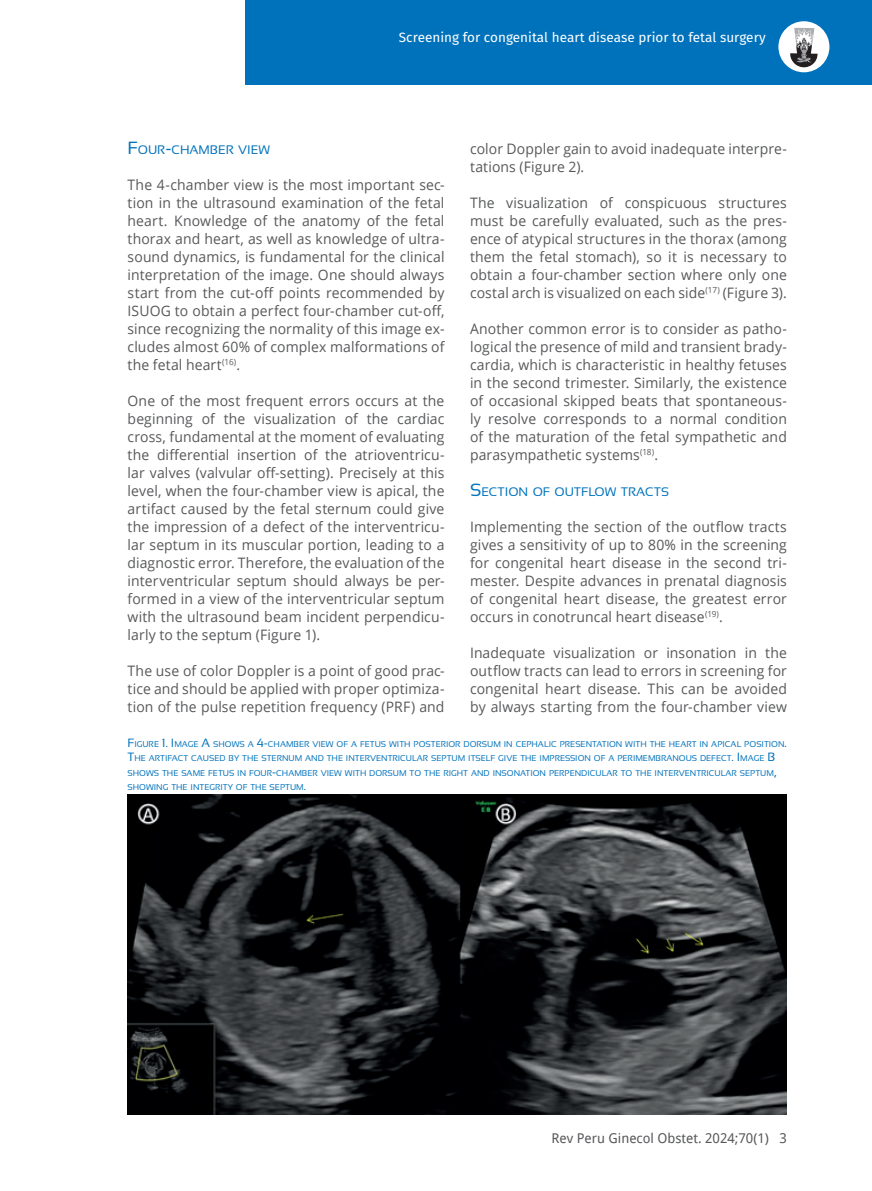
<style>
.page{position:relative;width:872px;height:1191px;background:#fff}
.page>*{position:absolute;margin:0;border:0;box-sizing:border-box;transform-origin:0 0}
.t1{font:14.4px/18px "Open Sans";letter-spacing:.01em;color:#57585a;text-align:justify}
.t2{font:13.5px "Fira Sans";color:#fff}
.t3{font:13.5px "Droid Sans";color:#57585a}
.t4{font:12.3px "Sansation";color:#0072bc}
.t5{font:8.4px/14.4px "Sansation";color:#0072bc}
.s1{font-size:17.7px}
.s2{font-size:12px}
</style>
<div class="page">
<div style="left:246px;top:0;width:626px;height:85px;background:#0072bc"></div>
<div style="left:778px;top:21px;width:51px;height:51px;background:#fff;border-radius:50%"></div>
<svg style="left:790px;top:28px;width:28px;height:40px"></svg>
<img style="left:128px;top:794px;width:659px;height:320px">
<p class="t2" style="left:399px;top:28px;width:368px">Screening for congenital heart disease prior to fetal surgery</p>
<p class="t4" style="left:128px;top:143px;width:144px"><span class="s1">F</span>OUR<span class="s1">-</span>CHAMBER VIEW</p>
<p class="t1" style="left:128px;top:175px;width:318px">The 4-chamber view is the most important sec&shy;tion in the ultrasound examination of the fetal heart. Knowledge of the anatomy of the fetal thorax and heart, as well as knowledge of ultra&shy;sound dynamics, is fundamental for the clinical interpretation of the image. One should always start from the cut-off points recommended by ISUOG to obtain a perfect four-chamber cut-off, since recognizing the normality of this image ex&shy;cludes almost 60% of complex malformations of the fetal heart<sup>(16)</sup>.</p>
<p class="t1" style="left:128px;top:391px;width:318px">One of the most frequent errors occurs at the beginning of the visualization of the cardiac cross, fundamental at the moment of evaluating the differential insertion of the atrioventricu&shy;lar valves (valvular off-setting). Precisely at this level, when the four-chamber view is apical, the artifact caused by the fetal sternum could give the impression of a defect of the interventricu&shy;lar septum in its muscular portion, leading to a diagnostic error. Therefore, the evaluation of the interventricular septum should always be per&shy;formed in a view of the interventricular septum with the ultrasound beam incident perpendicu&shy;larly to the septum (Figure 1).</p>
<p class="t1" style="left:128px;top:661px;width:318px">The use of color Doppler is a point of good prac&shy;tice and should be applied with proper optimiza&shy;tion of the pulse repetition frequency (PRF) and</p>
<p class="t1" style="left:470px;top:139px;width:318px">color Doppler gain to avoid inadequate interpre&shy;tations (Figure 2).</p>
<p class="t1" style="left:470px;top:193px;width:318px">The visualization of conspicuous structures must be carefully evaluated, such as the pres&shy;ence of atypical structures in the thorax (among them the fetal stomach), so it is necessary to obtain a four-chamber section where only one costal arch is visualized on each side<sup>(17)</sup> (Figure 3).</p>
<p class="t1" style="left:470px;top:319px;width:318px">Another common error is to consider as patho&shy;logical the presence of mild and transient brady&shy;cardia, which is characteristic in healthy fetuses in the second trimester. Similarly, the existence of occasional skipped beats that spontaneous&shy;ly resolve corresponds to a normal condition of the maturation of the fetal sympathetic and parasympathetic systems<sup>(18)</sup>.</p>
<p class="t4" style="left:470px;top:485px;width:199px"><span class="s1">S</span>ECTION OF OUTFLOW TRACTS</p>
<p class="t1" style="left:470px;top:517px;width:318px">Implementing the section of the outflow tracts gives a sensitivity of up to 80% in the screening for congenital heart disease in the second tri&shy;mester. Despite advances in prenatal diagnosis of congenital heart disease, the greatest error occurs in conotruncal heart disease<sup>(19)</sup>.</p>
<p class="t1" style="left:470px;top:643px;width:318px">Inadequate visualization or insonation in the outflow tracts can lead to errors in screening for congenital heart disease. This can be avoided by always starting from the four-chamber view</p>
<p class="t5" style="left:128px;top:736px;width:660px"><span class="s2">F</span>IGURE <span class="s2">1. I</span> MAGE <span class="s2">A</span> SHOWS A <span class="s2">4-</span>CHAMBER VIEW OF A FETUS WITH POSTERIOR DORSUM IN CEPHALIC PRESENTATION WITH THE HEART IN APICAL POSITION<span class="s2">.<br>T</span>HE ARTIFACT CAUSED BY THE STERNUM AND THE INTERVENTRICULAR SEPTUM ITSELF GIVE THE IMPRESSION OF A PERIMEMBRANOUS DEFECT<span class="s2">. I</span> MAGE <span class="s2">B </span>SHOWS THE SAME FETUS IN FOUR<span class="s2">-</span>CHAMBER VIEW WITH DORSUM TO THE RIGHT AND INSONATION PERPENDICULAR TO THE INTERVENTRICULAR SEPTUM<span class="s2">, </span>SHOWING THE INTEGRITY OF THE SEPTUM<span class="s2">.</span></p>
<p class="t3" style="left:551px;top:1128px;width:237px">Rev Peru Ginecol Obstet. 2024;70(1) 3</p>
</div>
